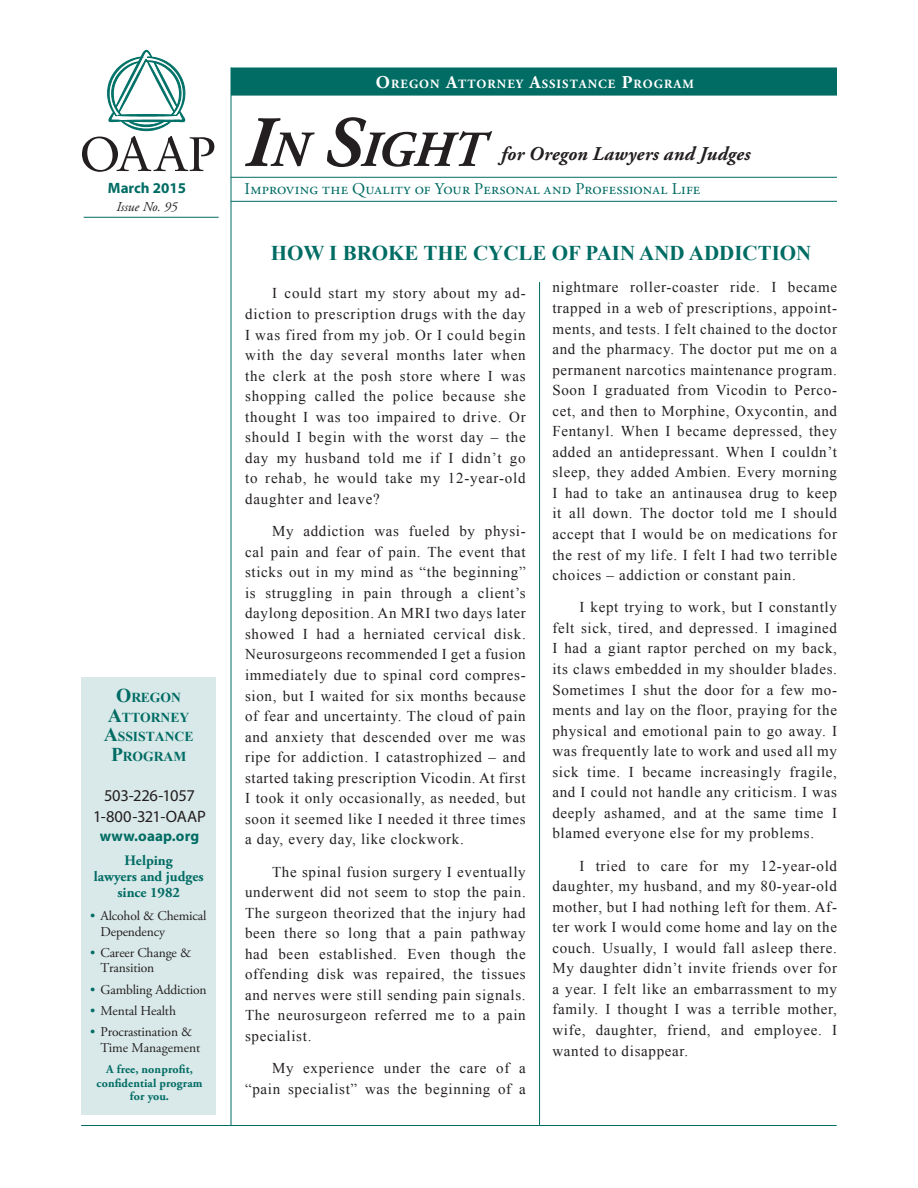
<style>
.page{position:relative;width:918px;height:1188px;background:#fff}
.page>*{position:absolute;margin:0;border:0;box-sizing:border-box;transform-origin:0 0}
.PLF_COVER_HEAD{font:italic 700 50.4px "Adobe Garamond Pro";color:#231f20}
.Story_Head_CAPS{font:700 21px "Times New Roman";color:#006c64}
.t1{font:italic 700 19.5px "Adobe Garamond Pro";letter-spacing:.01em;color:#231f20}
.t2{font:16.5px "Adobe Garamond Pro";letter-spacing:.015em;color:#006c64}
.BOX_headline{font:16.5px/21px "Myriad Pro";letter-spacing:-.015em;color:#231f20;text-align:center}
.Body_Text{font:15px/20.5px "Times New Roman";letter-spacing:.045em;color:#231f20;text-align:justify}
.BOX_headline-2{font:700 15px "Myriad Pro";letter-spacing:.005em;color:#006c64}
.DATE{font:700 15px "Myriad Pro";color:#006c64}
.Story_subhead_Green{font:700 14.4px/15.9px "Adobe Garamond Pro";color:#006c64;text-align:center}
.MAST_caps_green{font:700 13.65px/19.5px "Times New Roman";color:#006c64;text-align:center}
.Mast_Bullet{font:13.5px/15.8px "Adobe Garamond Pro";letter-spacing:-.01em;color:#231f20}
.TOC_Issue_No{font:italic 13.5px "Adobe Garamond Pro";color:#231f20}
.t3{font:700 12.6px "Adobe Garamond Pro";letter-spacing:.08em;color:#fff}
.Story_subhead_Green-2{font:700 12px/13.5px "Adobe Garamond Pro";letter-spacing:.01em;color:#006c64;text-align:center}
.s1{font-size:18px}
.s2{font-size:72px}
.s3{font-size:19.5px}
.s4{color:#006c64}
</style>
<div class="page">
<div style="left:231px;top:68px;width:606px;height:28px;background:#006c64;border:2px solid #006c64"></div>
<hr style="left:231px;top:177px;width:606px;height:1px;background:#006c64">
<hr style="left:231px;top:201px;width:606px;height:1px;background:#006c64">
<hr style="left:84px;top:217px;width:135px;height:1px;background:#006c64">
<hr style="left:231px;top:68px;width:1px;height:1058px;background:#006c64">
<hr style="left:81px;top:1125px;width:756px;height:1px;background:#006c64">
<div style="left:81px;top:677px;width:135px;height:438px;background:#d9e8e8"></div>
<svg style="left:82px;top:50px;width:132px;height:122px"></svg>
<hr style="left:539px;top:282px;width:1px;height:843px;background:#006c64">
<p class="t3" style="left:376px;top:77px;width:319px"><span class="s1">O</span>REGON <span class="s1">A</span>TTORNEY <span class="s1">A</span>SSISTANCE <span class="s1">P</span>ROGRAM</p>
<p class="PLF_COVER_HEAD" style="left:245px;top:121px;width:241px"><span class="s2">I</span>n <span class="s2">S</span>ight</p>
<p class="t1" style="left:501px;top:143px;width:251px">for Oregon Lawyers and Judges</p>
<p class="DATE" style="left:108px;top:178px;width:80px">March 2015</p>
<p class="t2" style="left:245px;top:179px;width:457px">Improving the Quality of Your Personal and Professional Life</p>
<p class="TOC_Issue_No" style="left:116px;top:199px;width:63px">Issue No. 95</p>
<p class="MAST_caps_green" style="left:104px;top:688px;width:91px"><span class="s3">O</span>REGON<br><span class="s3">A</span>TTORNEY<br><span class="s3">A</span>SSISTANCE<br><span class="s3">P</span>ROGRAM</p>
<p class="BOX_headline" style="left:93px;top:784px;width:114px">503-226-1057<br>1-800-321-OAAP</p>
<p class="BOX_headline-2" style="left:100px;top:826px;width:101px">www.oaap.org</p>
<p class="Story_subhead_Green" style="left:94px;top:853px;width:111px">Helping<br>lawyers and judges since 1982</p>
<p class="Mast_Bullet" style="left:100px;top:908px;width:108px;text-indent:-10px"><span class="s4">•</span> Alcohol &amp; Chemical<br>Dependency</p>
<p class="Mast_Bullet" style="left:100px;top:945px;width:92px;text-indent:-10px"><span class="s4">•</span> Career Change &amp;<br>Transition</p>
<p class="Mast_Bullet" style="left:90px;top:982px;width:118px"><span class="s4">•</span> Gambling Addiction</p>
<p class="Mast_Bullet" style="left:90px;top:1003px;width:87px"><span class="s4">•</span> Mental Health</p>
<p class="Mast_Bullet" style="left:100px;top:1024px;width:101px;text-indent:-10px"><span class="s4">•</span> Procrastination &amp;<br>Time Management</p>
<p class="Story_subhead_Green-2" style="left:97px;top:1063px;width:107px">A free, nonprofit, confidential program for you.</p>
<p class="Story_Head_CAPS" style="left:271px;top:238px;width:542px">HOW I BROKE THE CYCLE OF PAIN AND ADDICTION</p>
<p class="Body_Text" style="left:245px;top:283px;width:282px;text-indent:27px">I could start my story about my ad&shy;diction to prescription drugs with the day I was fired from my job. Or I could begin with the day several months later when the clerk at the posh store where I was shopping called the police because she thought I was too impaired to drive. Or should I begin with the worst day – the day my husband told me if I didn’t go to rehab, he would take my 12-year-old daughter and leave?</p>
<p class="Body_Text" style="left:245px;top:521px;width:282px;text-indent:27px">My addiction was fueled by physi&shy;cal pain and fear of pain. The event that sticks out in my mind as “the beginning” is struggling in pain through a client’s daylong deposition. An MRI two days later showed I had a herniated cervical disk.<br>Neurosurgeons recommended I get a fusion immediately due to spinal cord compres&shy;sion, but I waited for six months because of fear and uncertainty. The cloud of pain and anxiety that descended over me was ripe for addiction. I catastrophized – and started taking prescription Vicodin. At first I took it only occasionally, as needed, but soon it seemed like I needed it three times a day, every day, like clockwork.</p>
<p class="Body_Text" style="left:245px;top:861px;width:282px;text-indent:27px">The spinal fusion surgery I eventually underwent did not seem to stop the pain.<br>The surgeon theorized that the injury had been there so long that a pain pathway had been established. Even though the offending disk was repaired, the tissues and nerves were still sending pain signals.<br>The neurosurgeon referred me to a pain specialist.</p>
<p class="Body_Text" style="left:245px;top:1058px;width:282px;text-align:right">My experience under the care of a “pain specialist” was the beginning of a</p>
<p class="Body_Text" style="left:552px;top:277px;width:286px">nightmare roller-coaster ride. I became trapped in a web of prescriptions, appoint&shy;ments, and tests. I felt chained to the doctor and the pharmacy. The doctor put me on a permanent narcotics maintenance program.<br>Soon I graduated from Vicodin to Perco&shy;cet, and then to Morphine, Oxycontin, and Fentanyl. When I became depressed, they added an antidepressant. When I couldn’t sleep, they added Ambien. Every morning I had to take an antinausea drug to keep it all down. The doctor told me I should accept that I would be on medications for the rest of my life. I felt I had two terrible choices – addiction or constant pain.</p>
<p class="Body_Text" style="left:552px;top:597px;width:286px;text-indent:27px">I kept trying to work, but I constantly felt sick, tired, and depressed. I imagined I had a giant raptor perched on my back, its claws embedded in my shoulder blades.<br>Sometimes I shut the door for a few mo&shy;ments and lay on the floor, praying for the physical and emotional pain to go away. I was frequently late to work and used all my sick time. I became increasingly fragile, and I could not handle any criticism. I was deeply ashamed, and at the same time I blamed everyone else for my problems.</p>
<p class="Body_Text" style="left:552px;top:855px;width:286px;text-indent:27px">I tried to care for my 12-year-old daughter, my husband, and my 80-year-old mother, but I had nothing left for them. Af&shy;ter work I would come home and lay on the couch. Usually, I would fall asleep there.<br>My daughter didn’t invite friends over for a year. I felt like an embarrassment to my family. I thought I was a terrible mother, wife, daughter, friend, and employee. I wanted to disappear.</p>
</div>
